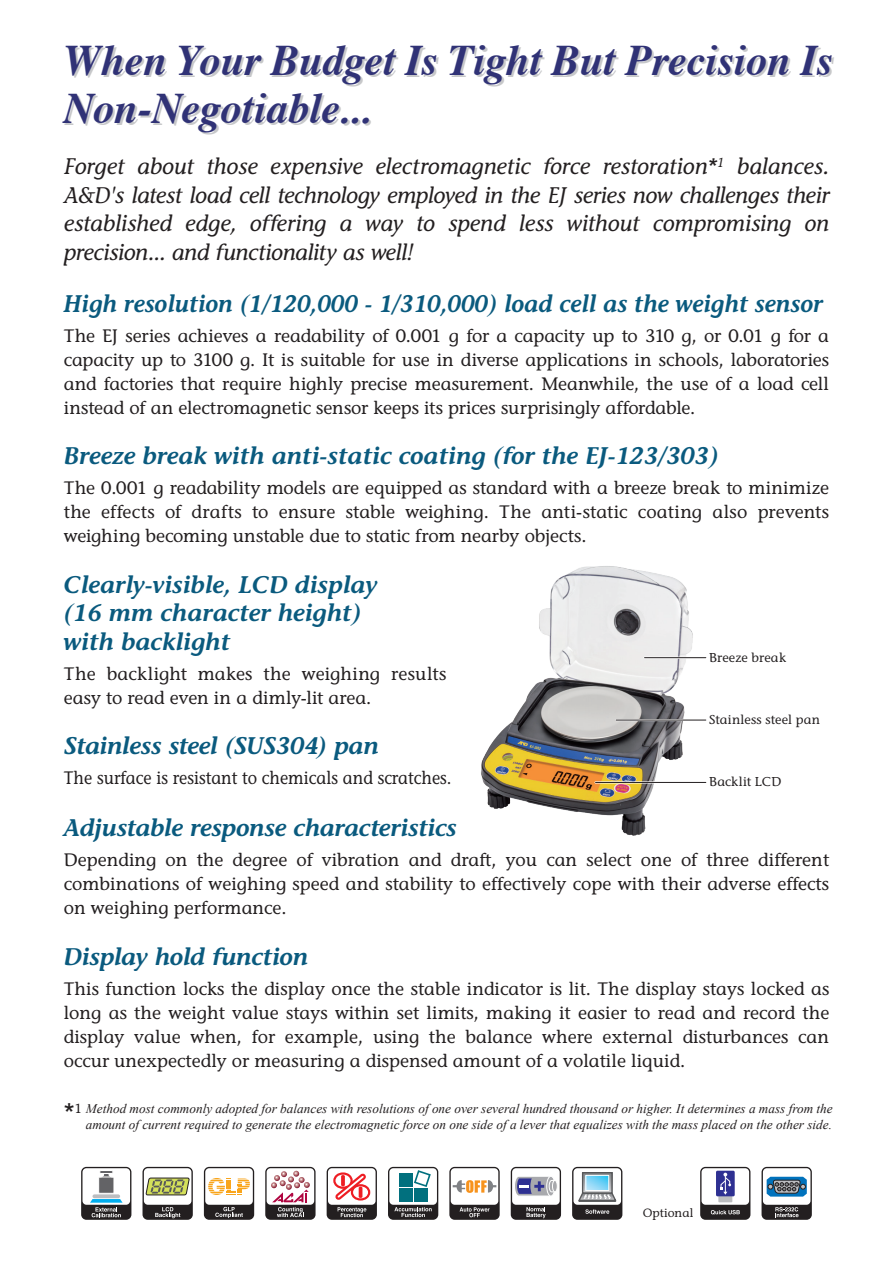
<style>
.page{position:relative;width:893px;height:1263px;background:#fff}
.page>*{position:absolute;margin:0;border:0;box-sizing:border-box;transform-origin:0 0}
.t1{font:italic 700 43.5px/48px "Times";letter-spacing:-.005em;color:#303276}
.t2{font:italic 600 24px/28.5px "Stone Informal";color:#0a5a7e}
.t3{font:italic 600 24px "Stone Informal";color:#0a5a7e;scale:.95 1}
.t4{font:italic 22.5px/28.5px "Stone Informal";letter-spacing:-.005em;color:#231f20;text-align:justify}
.t5{font:18px/24px "Stone Informal";color:#231f20;text-align:justify}
.t6{font:18px "Stone Informal";color:#231f20;scale:.91 1}
.t7{font:italic 13.2px/16.2px "Times New Roman";color:#231f20;text-align:right}
.t8{font:12.9px "Stone Informal";letter-spacing:.015em;color:#231f20}
.t9{font:12px "Stone Informal";color:#231f20}
.s1{font-family:"Stone Informal";font-style:normal;font-size:25.5px}
.s2{font-family:"Stone Informal";font-style:normal}
</style>
<div class="page">
<img style="left:481px;top:566px;width:212px;height:270px">
<div style="left:82px;top:1168px;width:48px;height:50px;background:#231f20;border-radius:4px"></div>
<div style="left:81px;top:1167px;width:50px;height:53px;border:3px solid #231f20;border-radius:4px"></div>
<div style="left:82px;top:1168px;width:48px;height:37px;background:#fff;border-radius:4px"></div>
<svg style="left:90px;top:1199px;width:33px;height:18px"></svg>
<svg style="left:93px;top:1194px;width:27px;height:4px"></svg>
<svg style="left:99px;top:1171px;width:15px;height:22px"></svg>
<div style="left:144px;top:1168px;width:47px;height:50px;background:#231f20;border-radius:4px"></div>
<div style="left:143px;top:1167px;width:50px;height:53px;border:3px solid #231f20;border-radius:4px"></div>
<div style="left:144px;top:1168px;width:47px;height:37px;background:#fff;border-radius:4px"></div>
<svg style="left:155px;top:1207px;width:25px;height:11px"></svg>
<svg style="left:146px;top:1178px;width:43px;height:17px"></svg>
<div style="left:205px;top:1168px;width:48px;height:50px;background:#231f20;border-radius:4px"></div>
<div style="left:204px;top:1167px;width:50px;height:53px;border:3px solid #231f20;border-radius:4px"></div>
<div style="left:205px;top:1168px;width:48px;height:37px;background:#fff;border-radius:4px"></div>
<svg style="left:215px;top:1207px;width:28px;height:11px"></svg>
<svg style="left:208px;top:1178px;width:42px;height:17px"></svg>
<div style="left:327px;top:1167px;width:50px;height:53px;border:3px solid #231f20;border-radius:4px"></div>
<div style="left:328px;top:1168px;width:48px;height:37px;background:#fff;border-radius:4px"></div>
<svg style="left:330px;top:1168px;width:44px;height:49px"></svg>
<div style="left:265px;top:1167px;width:51px;height:53px;border:3px solid #231f20;border-radius:4px"></div>
<div style="left:267px;top:1168px;width:47px;height:37px;background:#fff;border-radius:4px"></div>
<svg style="left:271px;top:1171px;width:39px;height:46px"></svg>
<div style="left:389px;top:1168px;width:48px;height:50px;background:#231f20;border-radius:4px"></div>
<div style="left:388px;top:1167px;width:50px;height:53px;border:3px solid #231f20;border-radius:4px"></div>
<div style="left:389px;top:1168px;width:48px;height:37px;background:#fff;border-radius:4px"></div>
<svg style="left:394px;top:1207px;width:38px;height:10px"></svg>
<div style="left:399px;top:1188px;width:13px;height:13px;background:#01707e"></div>
<div style="left:399px;top:1174px;width:13px;height:13px;background:#01707e"></div>
<div style="left:414px;top:1188px;width:13px;height:13px;background:#01707e"></div>
<svg style="left:414px;top:1170px;width:17px;height:17px"></svg>
<div style="left:512px;top:1168px;width:48px;height:50px;background:#231f20;border-radius:4px"></div>
<div style="left:511px;top:1167px;width:50px;height:53px;border:3px solid #231f20;border-radius:4px"></div>
<div style="left:512px;top:1168px;width:48px;height:37px;background:#fff;border-radius:4px"></div>
<svg style="left:526px;top:1207px;width:20px;height:11px"></svg>
<div style="left:552px;top:1180px;width:6px;height:12px;border:1px solid #fff;border-radius:50%"></div>
<svg style="left:515px;top:1176px;width:41px;height:20px"></svg>
<div style="left:451px;top:1168px;width:47px;height:50px;background:#231f20;border-radius:4px"></div>
<div style="left:449px;top:1167px;width:51px;height:53px;border:3px solid #231f20;border-radius:4px"></div>
<div style="left:451px;top:1168px;width:47px;height:37px;background:#fff;border-radius:4px"></div>
<svg style="left:460px;top:1207px;width:29px;height:10px"></svg>
<svg style="left:453px;top:1180px;width:43px;height:13px"></svg>
<div style="left:573px;top:1168px;width:48px;height:50px;background:#231f20;border-radius:4px"></div>
<div style="left:572px;top:1167px;width:50px;height:53px;border:3px solid #231f20;border-radius:4px"></div>
<div style="left:573px;top:1168px;width:48px;height:37px;background:#fff;border-radius:4px"></div>
<svg style="left:585px;top:1209px;width:24px;height:5px"></svg>
<svg style="left:584px;top:1174px;width:27px;height:17px"></svg>
<div style="left:582px;top:1172px;width:31px;height:22px;border:1px solid #57585a"></div>
<svg style="left:588px;top:1177px;width:19px;height:12px"></svg>
<div style="left:586px;top:1175px;width:23px;height:16px;border:1px solid #fff"></div>
<svg style="left:578px;top:1191px;width:39px;height:11px"></svg>
<div style="left:701px;top:1168px;width:48px;height:50px;background:#231f20;border-radius:4px"></div>
<div style="left:700px;top:1167px;width:50px;height:53px;border:3px solid #231f20;border-radius:4px"></div>
<div style="left:701px;top:1168px;width:48px;height:37px;background:#fff;border-radius:4px"></div>
<svg style="left:711px;top:1210px;width:29px;height:4px"></svg>
<svg style="left:718px;top:1196px;width:14px;height:6px"></svg>
<div style="left:716px;top:1171px;width:19px;height:25px;background:#2e3092"></div>
<svg style="left:720px;top:1173px;width:11px;height:22px"></svg>
<div style="left:763px;top:1168px;width:47px;height:50px;background:#231f20;border-radius:4px"></div>
<div style="left:761px;top:1167px;width:51px;height:53px;border:3px solid #231f20;border-radius:4px"></div>
<div style="left:763px;top:1168px;width:47px;height:37px;background:#fff;border-radius:4px"></div>
<svg style="left:775px;top:1207px;width:24px;height:10px"></svg>
<svg style="left:767px;top:1177px;width:40px;height:19px"></svg>
<hr style="left:644px;top:657px;width:62px;height:2px;background:#fff">
<hr style="left:644px;top:657px;width:62px;height:1px;background:#231f20">
<hr style="left:616px;top:719px;width:90px;height:2px;background:#fff">
<hr style="left:616px;top:720px;width:90px;height:1px;background:#231f20">
<hr style="left:595px;top:781px;width:111px;height:2px;background:#fff">
<hr style="left:595px;top:782px;width:111px;height:1px;background:#231f20">
<h1 class="t1" style="left:64px;top:33px;width:771px">When Your Budget Is Tight But Precision Is<br>Non-Negotiable...</h1>
<p class="t4" style="left:64px;top:152px;width:767px">Forget about those expensive electromagnetic force restoration*<sup>1</sup> balances.<br>A&amp;D's latest load cell technology employed in the EJ series now challenges their established edge, offering a way to spend less without compromising on precision... and functionality as well!</p>
<h2 class="t3" style="left:64px;top:289px;width:801px">High resolution (1/120,000 - 1/310,000) load cell as the weight sensor</h2>
<p class="t5" style="left:64px;top:323px;width:767px">The EJ series achieves a readability of 0.001 g for a capacity up to 310 g, or 0.01 g for a capacity up to 3100 g. It is suitable for use in diverse applications in schools, laboratories and factories that require highly precise measurement. Meanwhile, the use of a load cell instead of an electromagnetic sensor keeps its prices surprisingly affordable.</p>
<h2 class="t2" style="left:64px;top:441px;width:657px">Breeze break with anti-static coating (for the EJ-123/303)</h2>
<p class="t5" style="left:64px;top:476px;width:767px">The 0.001 g readability models are equipped as standard with a breeze break to minimize the effects of drafts to ensure stable weighing. The anti-static coating also prevents weighing becoming unstable due to static from nearby objects.</p>
<h2 class="t2" style="left:64px;top:570px;width:315px">Clearly-visible, LCD display (16 mm character height) with backlight</h2>
<p class="t5" style="left:64px;top:661px;width:384px">The backlight makes the weighing results easy to read even in a dimly-lit area.</p>
<h2 class="t2" style="left:64px;top:732px;width:317px">Stainless steel (SUS304) pan</h2>
<p class="t6" style="left:64px;top:767px;width:428px">The surface is resistant to chemicals and scratches.</p>
<h2 class="t2" style="left:64px;top:813px;width:395px">Adjustable response characteristics</h2>
<p class="t5" style="left:64px;top:848px;width:767px">Depending on the degree of vibration and draft, you can select one of three different combinations of weighing speed and stability to effectively cope with their adverse effects on weighing performance.</p>
<h2 class="t2" style="left:64px;top:942px;width:246px">Display hold function</h2>
<p class="t5" style="left:64px;top:976px;width:767px">This function locks the display once the stable indicator is lit. The display stays locked as long as the weight value stays within set limits, making it easier to read and record the display value when, for example, using the balance where external disturbances can occur unexpectedly or measuring a dispensed amount of a volatile liquid.</p>
<p class="t7" style="left:64px;top:1100px;width:770px"><span class="s1">*</span><span class="s2">1</span> Method most commonly adopted for balances with resolutions of one over several hundred thousand or higher. It determines a mass from the amount of current required to generate the electromagnetic force on one side of a lever that equalizes with the mass placed on the other side.</p>
<p class="t8" style="left:709px;top:649px;width:79px">Breeze break</p>
<p class="t8" style="left:709px;top:712px;width:113px">Stainless steel pan</p>
<p class="t8" style="left:709px;top:774px;width:74px">Backlit LCD</p>
<p class="t9" style="left:643px;top:1205px;width:52px">Optional</p>
</div>
